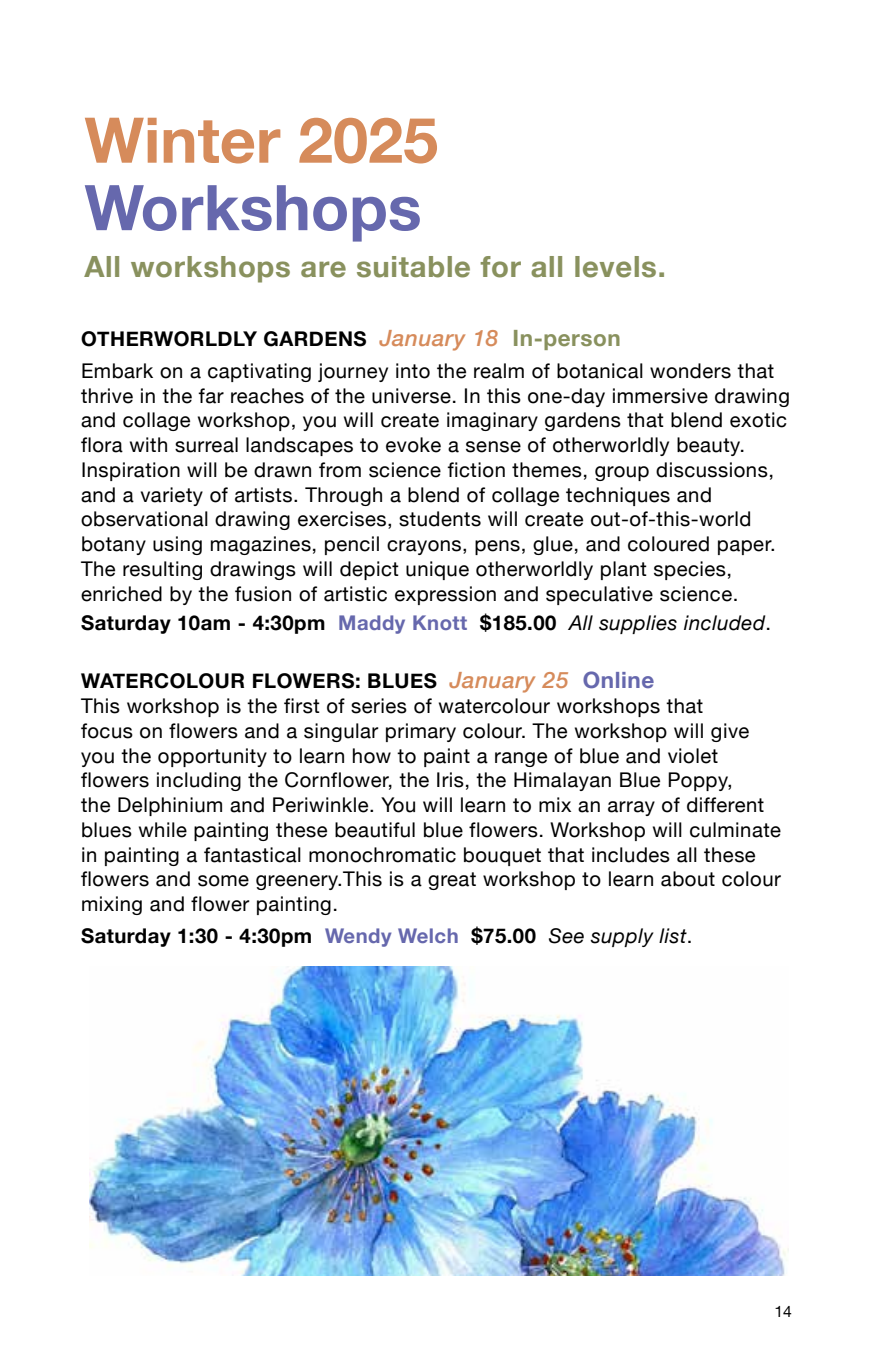
<style>
.page{position:relative;width:871px;height:1357px;background:#fff}
.page>*{position:absolute;margin:0;border:0;box-sizing:border-box;transform-origin:0 0}
.t1{font:700 63px "Helvetica Neue";color:#d68b5b}
.t2{font:700 63px "Helvetica Neue";color:#6668ad}
.t3{font:700 29.25px "Helvetica Neue";letter-spacing:.025em;color:#89915e}
.t4{font:20.25px/24.8px "Helvetica Neue";letter-spacing:.025em;color:#000}
.t5{font:700 20.25px "Helvetica Neue";letter-spacing:.025em;color:#000}
.t6{font:15.75px "Helvetica Neue";color:#000}
.s1{font-weight:700}
.s2{font-weight:500;font-style:italic;font-size:22.5px;color:#d68b5b}
.s3{font-weight:700;font-size:22.5px;color:#89915e}
.s4{color:#6668ad}
.s5{font-weight:400;font-style:italic}
.s6{font-weight:400}
.s7{font-weight:700;font-size:22.5px;color:#6668ad}
</style>
<div class="page">
<img style="left:90px;top:966px;width:698px;height:310px">
<h1 class="t1" style="left:84px;top:91px;width:355px">Winter 2025</h1>
<h1 class="t2" style="left:84px;top:158px;width:339px">Workshops</h1>
<h2 class="t3" style="left:84px;top:244px;width:583px">All workshops are suitable for all levels.</h2>
<p class="t4" style="left:81px;top:325px;width:695px;line-height:31.5px"><span class="s1">OTHERWORLDLY GARDENS</span> <span class="s2">January 18</span> <span class="s3">In-person<br></span>Embark on a captivating journey into the realm of botanical wonders that</p>
<p class="t4" style="left:81px;top:384px;width:710px">thrive in the far reaches of the universe. In this one-day immersive drawing and collage workshop, you will create imaginary gardens that blend exotic flora with surreal landscapes to evoke a sense of otherworldly beauty.<br>Inspiration will be drawn from science fiction themes, group discussions, and a variety of artists. Through a blend of collage techniques and observational drawing exercises, students will create out-of-this-world botany using magazines, pencil crayons, pens, glue, and coloured paper.<br>The resulting drawings will depict unique otherworldly plant species, enriched by the fusion of artistic expression and speculative science.</p>
<p class="t5" style="left:81px;top:607px;width:691px">Saturday 10am - 4:30pm <span class="s4">Maddy Knott</span> $185.00 <span class="s5">All supplies included</span><span class="s6">.</span></p>
<p class="t4" style="left:81px;top:670px;width:701px"><span class="s1">WATERCOLOUR FLOWERS: BLUES</span> <span class="s2">January 25</span> <span class="s7">Online<br></span>This workshop is the first of series of watercolour workshops that<br>focus on flowers and a singular primary colour. The workshop will give you the opportunity to learn how to paint a range of blue and violet flowers including the Cornflower, the Iris, the Himalayan Blue Poppy,<br>the Delphinium and Periwinkle. You will learn to mix an array of different blues while painting these beautiful blue flowers. Workshop will culminate in painting a fantastical monochromatic bouquet that includes all these flowers and some greenery.This is a great workshop to learn about colour mixing and flower painting.</p>
<p class="t5" style="left:81px;top:919px;width:613px">Saturday 1:30 - 4:30pm <span class="s4">Wendy Welch</span> $75.00 <span class="s5">See supply list</span><span class="s6">.</span></p>
<p class="t6" style="left:774px;top:1300px;width:19px">14</p>
</div>
